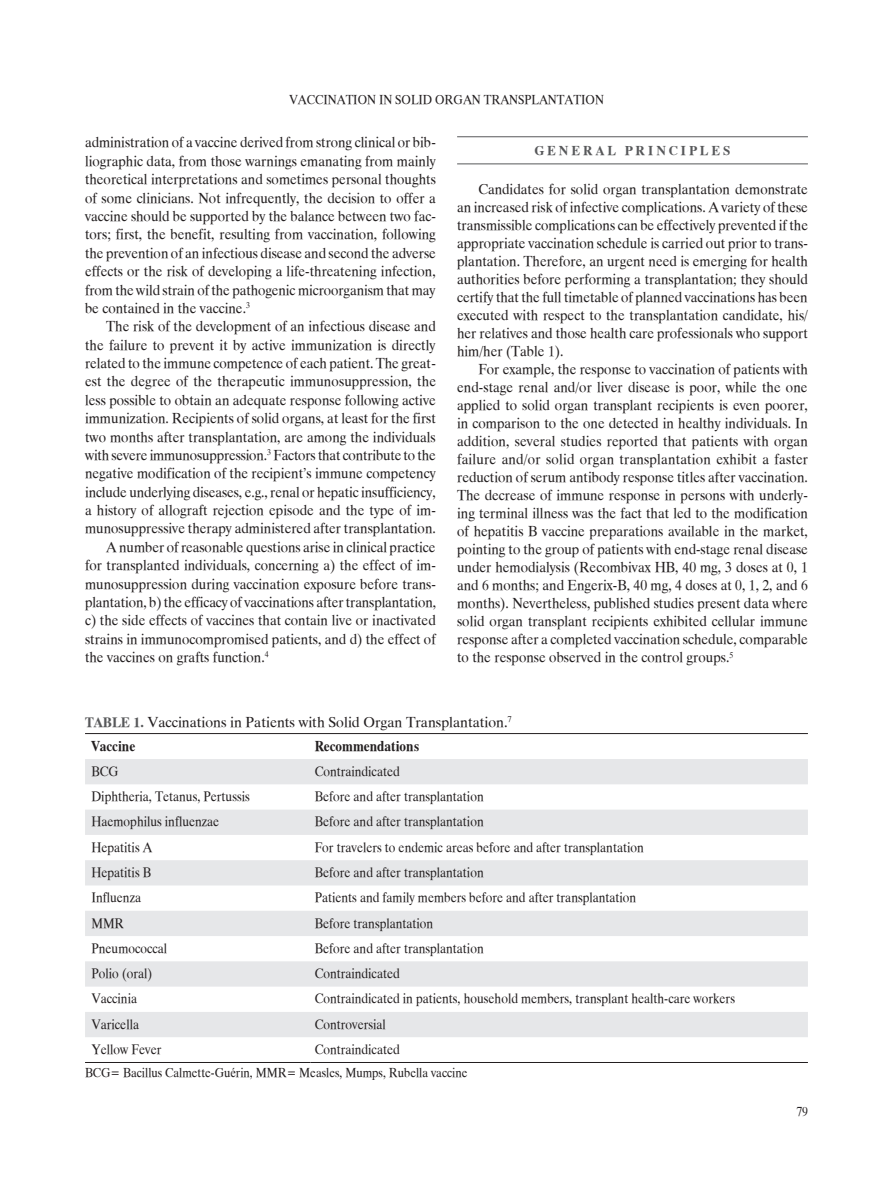
<style>
.page{position:relative;width:893px;height:1191px;background:#fff}
.page>*{position:absolute;margin:0;border:0;box-sizing:border-box;transform-origin:0 0}
.t1{font:15px/18px "UB Times";color:#231f20;text-align:justify;scale:.95 1}
.t2{font:15px "UB Times";color:#231f20}
.t3{font:15px "UB Times Bold";color:#231f20;scale:.9 1}
.t4{font:14.25px "UB Times";color:#231f20;scale:.9 1}
.t5{font:13.5px "UB Times";color:#231f20;scale:.9 1}
.t6{font:13.5px "UB Times Bold";letter-spacing:.225em;color:#57585a}
.s1{font-family:"UB Times Bold";font-size:14.25px;color:#57585a}
.s2{font-family:"Times New Roman"}
</style>
<div class="page">
<hr style="left:457px;top:136px;width:351px;height:1px;background:#57585a">
<hr style="left:457px;top:163px;width:351px;height:1px;background:#57585a">
<hr style="left:85px;top:733px;width:723px;height:1px;background:#231f20">
<svg style="left:85px;top:759px;width:723px;height:278px;fill:#e6e7e9"></svg>
<hr style="left:85px;top:1062px;width:225px;height:1px;background:#231f20">
<hr style="left:310px;top:1062px;width:498px;height:1px;background:#231f20">
<p class="t5" style="left:289px;top:92px;width:20px">Vaccination</p>
<p class="t5" style="left:379px;top:92px;width:35px">in Solid</p>
<p class="t5" style="left:435px;top:92px;width:22px">Organ</p>
<p class="t5" style="left:484px;top:92px;width:19px">Transplantation</p>
<p class="t1" style="left:85px;top:134px;width:371px">administration of a vaccine derived from strong clinical or bib&shy;liographic data, from those warnings emanating from mainly theoretical interpretations and sometimes personal thoughts of some clinicians. Not infrequently, the decision to offer a vaccine should be supported by the balance between two fac&shy;tors; first, the benefit, resulting from vaccination, following the prevention of an infectious disease and second the adverse effects or the risk of developing a life-threatening infection, from the wild strain of the pathogenic microorganism that may be contained in the vaccine.<sup>3</sup></p>
<p class="t1" style="left:106px;top:318px;width:348px">The risk of the development of an infectious disease and</p>
<p class="t1" style="left:85px;top:336px;width:370px">the failure to prevent it by active immunization is directly</p>
<p class="t1" style="left:85px;top:354px;width:371px">related to the immune competence of each patient. The great-</p>
<p class="t1" style="left:85px;top:373px;width:371px">est the degree of the therapeutic immunosuppression, the</p>
<p class="t1" style="left:85px;top:391px;width:371px">less possible to obtain an adequate response following active</p>
<p class="t1" style="left:85px;top:410px;width:371px">immunization. Recipients of solid organs, at least for the first</p>
<p class="t1" style="left:85px;top:428px;width:371px">two months after transplantation, are among the individuals</p>
<p class="t1" style="left:85px;top:446px;width:371px">with severe immunosuppression.<sup>3</sup> Factors that contribute to the</p>
<p class="t1" style="left:85px;top:465px;width:371px">negative modification of the recipient’s immune competency</p>
<p class="t1" style="left:85px;top:483px;width:371px">include underlying diseases, e.g., renal or hepatic insufficiency,</p>
<p class="t1" style="left:85px;top:501px;width:371px">a history of allograft rejection episode and the type of im-</p>
<p class="t1" style="left:85px;top:520px;width:371px">munosuppressive therapy administered after transplantation.</p>
<p class="t1" style="left:106px;top:538px;width:348px">A number of reasonable questions arise in clinical practice</p>
<p class="t1" style="left:85px;top:557px;width:371px">for transplanted individuals, concerning a) the effect of im-</p>
<p class="t1" style="left:85px;top:575px;width:371px">munosuppression during vaccination exposure before trans-</p>
<p class="t1" style="left:85px;top:593px;width:371px">plantation, b) the efficacy of vaccinations after transplantation,</p>
<p class="t1" style="left:85px;top:612px;width:371px">c) the side effects of vaccines that contain live or inactivated</p>
<p class="t1" style="left:85px;top:630px;width:371px">strains in immunocompromised patients, and d) the effect of</p>
<p class="t1" style="left:85px;top:648px;width:195px">the vaccines on grafts function.<sup>4</sup></p>
<p class="t6" style="left:534px;top:143px;width:188px">GENER AL PRINCIPLES</p>
<p class="t1" style="left:457px;top:181px;width:371px;text-indent:21px">Candidates for solid organ transplantation demonstrate an increased risk of infective complications. A variety of these transmissible complications can be effectively prevented if the appropriate vaccination schedule is carried out prior to trans&shy;plantation. Therefore, an urgent need is emerging for health authorities before performing a transplantation; they should certify that the full timetable of planned vaccinations has been executed with respect to the transplantation candidate, his/ her relatives and those health care professionals who support him/her (Table 1).</p>
<p class="t1" style="left:457px;top:361px;width:371px;text-indent:21px">For example, the response to vaccination of patients with end-stage renal and/or liver disease is poor, while the one applied to solid organ transplant recipients is even poorer, in comparison to the one detected in healthy individuals. In addition, several studies reported that patients with organ failure and/or solid organ transplantation exhibit a faster reduction of serum antibody response titles after vaccination.<br>The decrease of immune response in persons with underly&shy;ing terminal illness was the fact that led to the modification of hepatitis B vaccine preparations available in the market, pointing to the group of patients with end-stage renal disease under hemodialysis (Recombivax HB, 40 mg, 3 doses at 0, 1 and 6 months; and Engerix-B, 40 mg, 4 doses at 0, 1, 2, and 6 months). Nevertheless, published studies present data where solid organ transplant recipients exhibited cellular immune response after a completed vaccination schedule, comparable to the response observed in the control groups.<sup>5</sup></p>
<p class="t2" style="left:85px;top:714px;width:428px"><span class="s1">Table 1.</span> Vaccinations in Patients with Solid Organ Transplantation.<sup>7</sup></p>
<p class="t3" style="left:91px;top:737px;width:50px">Vaccine</p>
<p class="t3" style="left:315px;top:737px;width:118px">Recommendations</p>
<p class="t4" style="left:91px;top:764px;width:31px">BCG</p>
<p class="t4" style="left:315px;top:764px;width:96px">Contraindicated</p>
<p class="t4" style="left:91px;top:789px;width:177px">Diphtheria, Tetanus, Pertussis</p>
<p class="t4" style="left:315px;top:789px;width:189px">Before and after transplantation</p>
<p class="t4" style="left:91px;top:814px;width:144px">Haemophilus influenzae</p>
<p class="t4" style="left:315px;top:814px;width:189px">Before and after transplantation</p>
<p class="t4" style="left:91px;top:839px;width:69px">Hepatitis A</p>
<p class="t4" style="left:315px;top:839px;width:367px">For travelers to endemic areas before and after transplantation</p>
<p class="t4" style="left:91px;top:865px;width:68px">Hepatitis B</p>
<p class="t4" style="left:315px;top:865px;width:189px">Before and after transplantation</p>
<p class="t4" style="left:91px;top:890px;width:57px">Influenza</p>
<p class="t4" style="left:315px;top:890px;width:359px">Patients and family members before and after transplantation</p>
<p class="t4" style="left:91px;top:915px;width:38px">MMR</p>
<p class="t4" style="left:315px;top:915px;width:133px">Before transplantation</p>
<p class="t4" style="left:91px;top:940px;width:86px">Pneumococcal</p>
<p class="t4" style="left:315px;top:940px;width:189px">Before and after transplantation</p>
<p class="t4" style="left:91px;top:966px;width:69px">Polio (oral)</p>
<p class="t4" style="left:315px;top:966px;width:96px">Contraindicated</p>
<p class="t4" style="left:91px;top:991px;width:52px">Vaccinia</p>
<p class="t4" style="left:315px;top:991px;width:469px">Contraindicated in patients, household members, transplant health-care workers</p>
<p class="t4" style="left:91px;top:1016px;width:54px">Varicella</p>
<p class="t4" style="left:315px;top:1016px;width:81px">Controversial</p>
<p class="t4" style="left:91px;top:1042px;width:79px">Yellow Fever</p>
<p class="t4" style="left:315px;top:1042px;width:96px">Contraindicated</p>
<p class="t5" style="left:85px;top:1066px;width:426px">BCG= Bacillus Calmette-Gu<span class="s2">é</span>rin, MMR= Measles, Mumps, Rubella vaccine</p>
<p class="t5" style="left:796px;top:1104px;width:14px">79</p>
</div>
